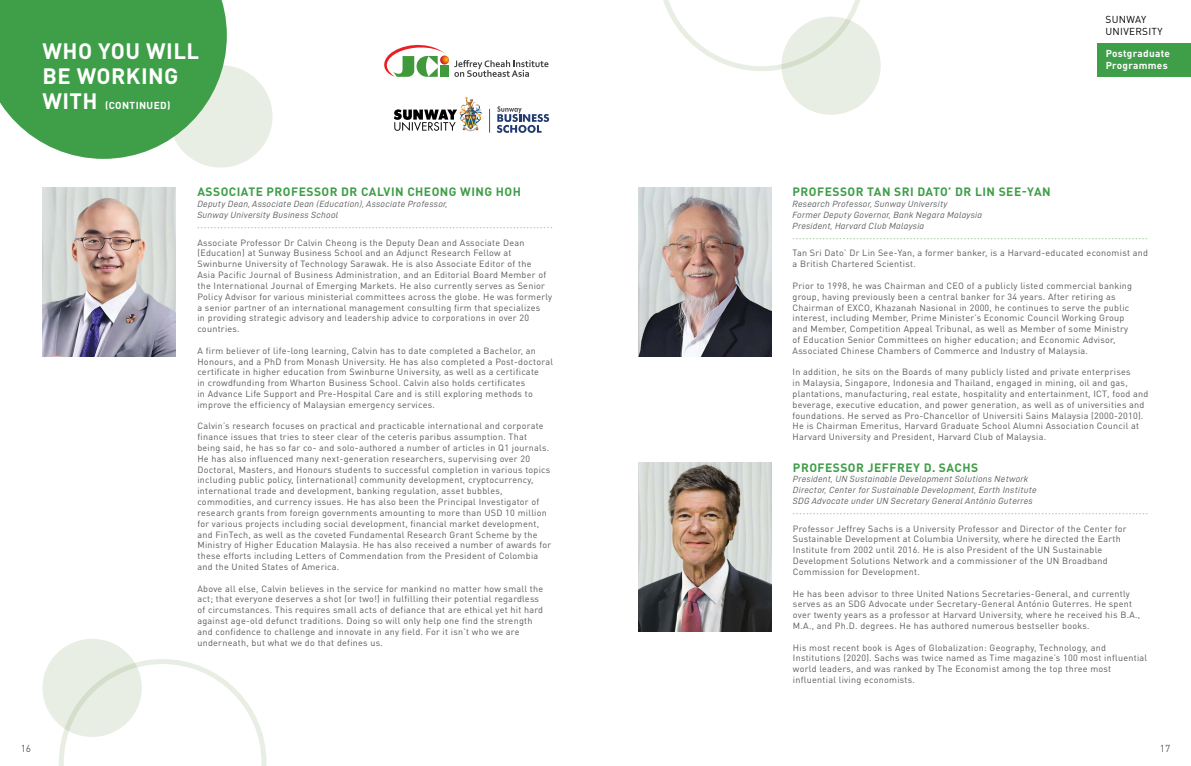
<style>
.page{position:relative;width:1191px;height:766px;background:#fff}
.page>*{position:absolute;margin:0;border:0;box-sizing:border-box;transform-origin:0 0}
.t1{font:700 22px/25px "DIN Pro";letter-spacing:.02em;color:#fff}
.t2{font:700 12px "DIN Pro";letter-spacing:.04em;color:#3f9e48}
.t3{font:700 10px/12px "DIN Pro";letter-spacing:.03em;color:#fff}
.t4{font:10px/12px "DIN Pro";letter-spacing:.03em;color:#000}
.t5{font:10px "DIN Pro";color:#58595b}
.t6{font:9px/10.8px "DIN Pro";letter-spacing:.03em;color:#58595b}
.t7{font:9px/10.8px "D DIN Italic";letter-spacing:.03em;color:#58595b}
.t8{font:4px "DIN Pro";color:#a2c596}
.s1{font-size:22px}
</style>
<div class="page">
<div style="left:1097px;top:43px;width:94px;height:34px;background:#3f9e48"></div>
<div style="left:781px;top:17px;width:99px;height:98px;background:#e9eee4;border-radius:50%"></div>
<svg style="left:663px;top:0;width:202px;height:71px"></svg>
<img style="left:638px;top:462px;width:133px;height:169px">
<img style="left:638px;top:187px;width:133px;height:169px">
<img style="left:43px;top:187px;width:133px;height:169px">
<div style="left:169px;top:65px;width:103px;height:102px;background:#e9eee4;border-radius:50%"></div>
<svg style="left:0;top:0;width:227px;height:159px;background:#58aa60"></svg>
<svg style="left:384px;top:44px;width:164px;height:33px"></svg>
<svg style="left:497px;top:106px;width:52px;height:27px"></svg>
<svg style="left:489px;top:109px;width:1px;height:24px"></svg>
<svg style="left:394px;top:109px;width:63px;height:22px"></svg>
<img style="left:459px;top:97px;width:10px;height:26px">
<div style="left:43px;top:638px;width:99px;height:98px;background:#e9eee4;border-radius:50%"></div>
<svg style="left:59px;top:658px;width:207px;height:107px"></svg>
<h1 class="t1" style="left:43px;top:38px;width:144px">WHO YOU WILL<br>BE WORKING</h1>
<p class="t3" style="left:43px;top:99px;width:74px"><span class="s1">WITH</span> (CONTINUED</p>
<p class="t3" style="left:167px;top:99px;width:5px">)</p>
<h2 class="t2" style="left:197px;top:184px;width:17px">ASSOCIATE</h2>
<h2 class="t2" style="left:267px;top:184px;width:41px">PROFESSOR</h2>
<h2 class="t2" style="left:341px;top:184px;width:50px">DR CALVIN</h2>
<h2 class="t2" style="left:407px;top:184px;width:17px">CHEONG</h2>
<h2 class="t2" style="left:460px;top:184px;width:19px">WING</h2>
<h2 class="t2" style="left:496px;top:184px;width:18px">HOH</h2>
<p class="t7" style="left:197px;top:198px;width:251px">Deputy Dean, Associate Dean (Education), Associate Professor,<br>Sunway University Business School</p>
<p class="t8" style="left:197px;top:224px;width:356px">••••••••••••••••••••••••••••••••••••••••••••••••••••••••••••••••••••••••••••••••••••••••••••••••••••••••••</p>
<p class="t6" style="left:197px;top:236px;width:356px">Associate Professor Dr Calvin Cheong is the Deputy Dean and Associate Dean (Education) at Sunway Business School and an Adjunct Research Fellow at Swinburne University of Technology Sarawak. He is also Associate Editor of the<br>Asia Pacific Journal of Business Administration, and an Editorial Board Member of the International Journal of Emerging Markets. He also currently serves as Senior Policy Advisor for various ministerial committees across the globe. He was formerly a senior partner of an international management consulting firm that specializes<br>in providing strategic advisory and leadership advice to corporations in over 20 countries.</p>
<p class="t6" style="left:197px;top:344px;width:357px">A firm believer of life-long learning, Calvin has to date completed a Bachelor, an Honours, and a PhD from Monash University. He has also completed a Post-doctoral certificate in higher education from Swinburne University, as well as a certificate<br>in crowdfunding from Wharton Business School. Calvin also holds certificates<br>in Advance Life Support and Pre-Hospital Care and is still exploring methods to improve the efficiency of Malaysian emergency services.</p>
<p class="t6" style="left:197px;top:420px;width:355px">Calvin’s research focuses on practical and practicable international and corporate finance issues that tries to steer clear of the ceteris paribus assumption. That being said, he has so far co- and solo-authored a number of articles in Q1 journals.<br>He has also influenced many next-generation researchers, supervising over 20<br>Doctoral, Masters, and Honours students to successful completion in various topics including public policy, (international) community development, cryptocurrency, international trade and development, banking regulation, asset bubbles, commodities, and currency issues. He has also been the Principal Investigator of research grants from foreign governments amounting to more than USD 10 million for various projects including social development, financial market development, and FinTech, as well as the coveted Fundamental Research Grant Scheme by the Ministry of Higher Education Malaysia. He has also received a number of awards for these efforts including Letters of Commendation from the President of Colombia and the United States of America.</p>
<p class="t6" style="left:197px;top:582px;width:347px">Above all else, Calvin believes in the service for mankind no matter how small the act; that everyone deserves a shot (or two!) in fulfilling their potential regardless of circumstances. This requires small acts of defiance that are ethical yet hit hard against age-old defunct traditions. Doing so will only help one find the strength and confidence to challenge and innovate in any field. For it isn’t who we are underneath, but what we do that defines us.</p>
<p class="t4" style="left:1105px;top:13px;width:59px">SUNWAY<br>UNIVERSITY</p>
<p class="t3" style="left:1105px;top:47px;width:66px">POSTGRADUATE<br>PROGRAMMES</p>
<h2 class="t2" style="left:792px;top:184px;width:41px">PROFESSOR</h2>
<h2 class="t2" style="left:867px;top:184px;width:67px">TAN SRI DATO</h2>
<h2 class="t2" style="left:948px;top:184px;width:34px">’ DR LIN</h2>
<h2 class="t2" style="left:998px;top:184px;width:45px">SEE-YAN</h2>
<p class="t7" style="left:792px;top:198px;width:191px">Research Professor, Sunway University<br>Former Deputy Governor, Bank Negara Malaysia<br>President, Harvard Club Malaysia</p>
<p class="t8" style="left:792px;top:235px;width:356px">••••••••••••••••••••••••••••••••••••••••••••••••••••••••••••••••••••••••••••••••••••••••••••••••••••••••••</p>
<p class="t6" style="left:792px;top:247px;width:357px">Tan Sri Dato’ Dr Lin See-Yan, a former banker, is a Harvard-educated economist and a British Chartered Scientist.</p>
<p class="t6" style="left:792px;top:280px;width:341px">Prior to 1998, he was Chairman and CEO of a publicly listed commercial banking group, having previously been a central banker for 34 years. After retiring as Chairman of EXCO, Khazanah Nasional in 2000, he continues to serve the public interest, including Member, Prime Minister’s Economic Council Working Group and Member, Competition Appeal Tribunal, as well as Member of some Ministry of Education Senior Committees on higher education; and Economic Advisor, Associated Chinese Chambers of Commerce and Industry of Malaysia.</p>
<p class="t6" style="left:792px;top:366px;width:357px">In addition, he sits on the Boards of many publicly listed and private enterprises<br>in Malaysia, Singapore, Indonesia and Thailand, engaged in mining, oil and gas, plantations, manufacturing, real estate, hospitality and entertainment, ICT, food and beverage, executive education, and power generation, as well as of universities and foundations. He served as Pro-Chancellor of Universiti Sains Malaysia (2000-2010).<br>He is Chairman Emeritus, Harvard Graduate School Alumni Association Council at Harvard University and President, Harvard Club of Malaysia.</p>
<h2 class="t2" style="left:793px;top:459px;width:41px">PROFESSOR</h2>
<h2 class="t2" style="left:867px;top:459px;width:38px">JEFFREY</h2>
<h2 class="t2" style="left:923px;top:459px;width:32px">D. SACHS</h2>
<p class="t7" style="left:793px;top:473px;width:245px">President, UN Sustainable Development Solutions Network<br>Director, Center for Sustainable Development, Earth Institute<br>SDG Advocate under UN Secretary General António Guterres</p>
<p class="t8" style="left:793px;top:510px;width:356px">••••••••••••••••••••••••••••••••••••••••••••••••••••••••••••••••••••••••••••••••••••••••••••••••••••••••••</p>
<p class="t6" style="left:793px;top:522px;width:335px">Professor Jeffrey Sachs is a University Professor and Director of the Center for Sustainable Development at Columbia University, where he directed the Earth Institute from 2002 until 2016. He is also President of the UN Sustainable Development Solutions Network and a commissioner of the UN Broadband Commission for Development.</p>
<p class="t6" style="left:793px;top:587px;width:349px">He has been advisor to three United Nations Secretaries-General, and currently serves as an SDG Advocate under Secretary-General António Guterres. He spent over twenty years as a professor at Harvard University, where he received his B.A., M.A., and Ph.D. degrees. He has authored numerous bestseller books.</p>
<p class="t6" style="left:793px;top:641px;width:356px">His most recent book is Ages of Globalization: Geography, Technology, and Institutions (2020). Sachs was twice named as Time magazine’s 100 most influential world leaders, and was ranked by The Economist among the top three most influential living economists.</p>
<p class="t5" style="left:21px;top:741px;width:12px">16</p>
<p class="t5" style="left:1159px;top:741px;width:12px">17</p>
</div>
